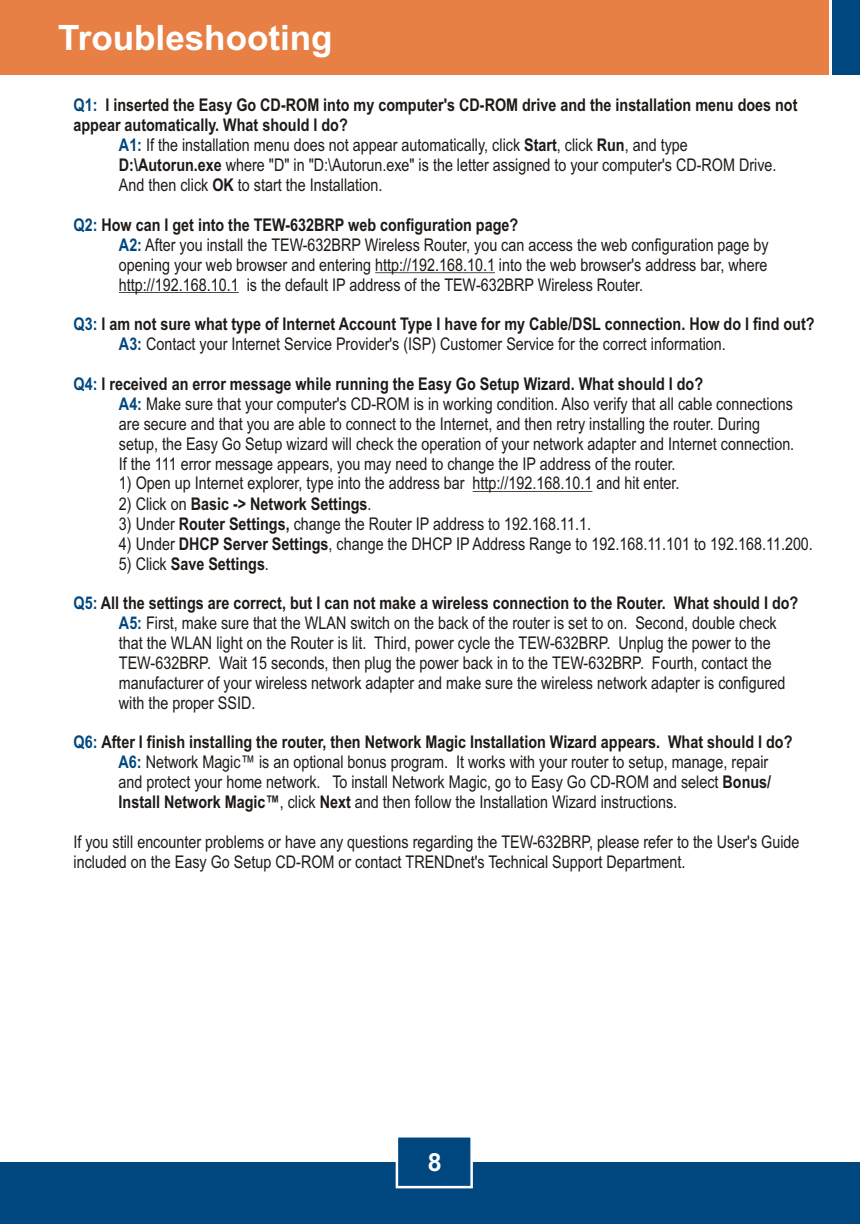
<style>
.page{position:relative;width:860px;height:1224px;background:#fff}
.page>*{position:absolute;margin:0;border:0;box-sizing:border-box;transform-origin:0 0}
.t1{font:700 35px "Arial";color:#fff}
.t2{font:700 25px "Arial";color:#fff}
.t3{font:17.5px/19.8px "Arial Narrow";color:#1f1a17}
.t4{font:700 17.5px/20px "Arial Narrow";color:#1f1a17}
.t5{font:700 17.5px "Arial Narrow";color:#004780}
.s1{font-weight:700}
.s2{font-weight:700;color:#004780}
.s3{color:#004780}
.s4{font-weight:400}
</style>
<div class="page">
<div style="left:0;top:1162px;width:859px;height:62px;background:#004780"></div>
<div style="left:0;top:0;width:828px;height:75px;background:#e88045"></div>
<div style="left:831px;top:0;width:28px;height:75px;background:#004780"></div>
<svg style="left:395px;top:1137px;width:78px;height:52px"></svg>
<hr style="left:375px;top:272px;width:120px;height:1px;background:#1f1a17">
<hr style="left:119px;top:292px;width:120px;height:1px;background:#1f1a17">
<hr style="left:472px;top:491px;width:120px;height:1px;background:#1f1a17">
<h1 class="t1" style="left:58px;top:25px;width:276px">Troubleshooting</h1>
<p class="t4" style="left:73px;top:97px;width:725px;text-indent:32px">I inserted the Easy Go CD-ROM into my computer's CD-ROM drive and the installation menu does not appear automatically. What should I do?</p>
<p class="t3" style="left:119px;top:157px;width:659px"><span class="s1">D:\Autorun.exe</span> where "D" in "D:\Autorun.exe" is the letter assigned to your computer's CD-ROM Drive.<br>And then click <span class="s1">OK</span> to start the Installation.</p>
<p class="t5" style="left:73px;top:99px;width:25px">Q1:</p>
<p class="t3" style="left:119px;top:137px;width:570px"><span class="s2">A1:</span> If the installation menu does not appear automatically, click <span class="s1">Start</span>, click <span class="s1">Run</span>, and type</p>
<p class="t3" style="left:119px;top:216px;width:651px;text-indent:-45px"><span class="s2">Q2:</span> <span class="s1">How can I get into the TEW-632BRP web configuration page?<br></span><span class="s2">A2:</span> After you install the TEW-632BRP Wireless Router, you can access the web configuration page by</p>
<p class="t3" style="left:119px;top:256px;width:650px">opening your web browser and entering http://192.168.10.1 into the web browser's address bar, where http://192.168.10.1 is the default IP address of the TEW-632BRP Wireless Router.</p>
<p class="t4" style="left:119px;top:316px;width:697px;text-indent:-45px"><span class="s3">Q3:</span> I am not sure what type of Internet Account Type I have for my Cable/DSL connection. How do I find out?<br><span class="s3">A3:</span> <span class="s4">Contact your Internet Service Provider's (ISP) Customer Service for the correct information.</span></p>
<p class="t3" style="left:119px;top:376px;width:675px;text-indent:-45px"><span class="s2">Q4:</span> <span class="s1">I received an error message while running the Easy Go Setup Wizard. What should I do?<br></span><span class="s2">A4:</span> Make sure that your computer's CD-ROM is in working condition. Also verify that all cable connections</p>
<p class="t3" style="left:119px;top:416px;width:676px">are secure and that you are able to connect to the Internet, and then retry installing the router. During setup, the Easy Go Setup wizard will check the operation of your network adapter and Internet connection.<br>If the 111 error message appears, you may need to change the IP address of the router.</p>
<p class="t3" style="left:119px;top:475px;width:562px">1) Open up Internet explorer, type into the address bar http://192.168.10.1 and hit enter.</p>
<p class="t4" style="left:119px;top:495px;width:254px"><span class="s4">2) Click on</span> Basic -&gt; Network Settings<span class="s4">.</span></p>
<p class="t3" style="left:119px;top:515px;width:473px">3) Under <span class="s1">Router Settings,</span> change the Router IP address to 192.168.11.1.</p>
<p class="t3" style="left:119px;top:535px;width:695px">4) Under <span class="s1">DHCP Server Settings</span>, change the DHCP IP Address Range to 192.168.11.101 to 192.168.11.200.</p>
<p class="t4" style="left:119px;top:555px;width:151px"><span class="s4">5) Click</span> Save Settings<span class="s4">.</span></p>
<p class="t4" style="left:119px;top:595px;width:680px;text-indent:-45px"><span class="s3">Q5:</span> All the settings are correct, but I can not make a wireless connection to the Router. What should I do?<br><span class="s3">A5:</span> <span class="s4">First, make sure that the WLAN switch on the back of the router is set to on. Second, double check</span></p>
<p class="t3" style="left:119px;top:635px;width:667px">that the WLAN light on the Router is lit. Third, power cycle the TEW-632BRP. Unplug the power to the TEW-632BRP. Wait 15 seconds, then plug the power back in to the TEW-632BRP. Fourth, contact the manufacturer of your wireless network adapter and make sure the wireless network adapter is configured with the proper SSID.</p>
<p class="t4" style="left:119px;top:734px;width:675px;text-indent:-45px"><span class="s3">Q6:</span> After I finish installing the router, then Network Magic Installation Wizard appears. What should I do?<br><span class="s3">A6:</span> <span class="s4">Network Magic™ is an optional bonus program. It works with your router to setup, manage, repair</span></p>
<p class="t3" style="left:119px;top:774px;width:654px">and protect your home network. To install Network Magic, go to Easy Go CD-ROM and select <span class="s1">Bonus/<br>Install Network Magic™</span>, click <span class="s1">Next</span> and then follow the Installation Wizard instructions.</p>
<p class="t3" style="left:73px;top:834px;width:727px">If you still encounter problems or have any questions regarding the TEW-632BRP, please refer to the User's Guide included on the Easy Go Setup CD-ROM or contact TRENDnet's Technical Support Department.</p>
<h2 class="t2" style="left:428px;top:1152px;width:15px">8</h2>
</div>
